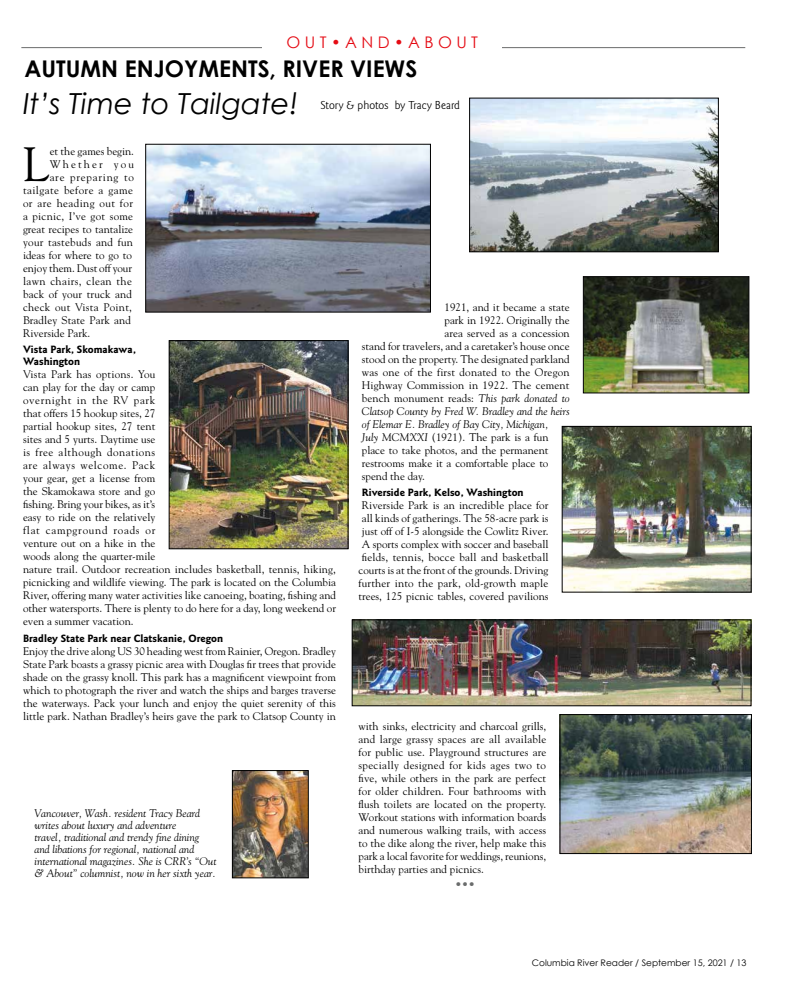
<style>
.page{position:relative;width:792px;height:1008px;background:#fff}
.page>*{position:absolute;margin:0;border:0;box-sizing:border-box;transform-origin:0 0}
.t1{font:47.9px "Goudy";color:#000}
.t2{font:italic 29px "Century Gothic";color:#000}
.t3{font:700 23px "Century Gothic";color:#000}
.t4{font:16px "Century Gothic";color:#e50b14}
.t5{font:12px "Goudy Sans";color:#000}
.t6{font:11px/13px "Goudy";color:#000;text-align:justify}
.t7{font:italic 11px/12px "Goudy";color:#000}
.t8{font:700 11px/12px "Goudy Sans";color:#000}
.t9{font:11px "Goudy";letter-spacing:.02em;color:#000}
.t10{font:11px "Goudy";letter-spacing:.025em;color:#000}
.t11{font:11px "Goudy";letter-spacing:.035em;color:#000}
.t12{font:11px "Goudy";letter-spacing:.04em;color:#000}
.t13{font:11px "Goudy";letter-spacing:.07em;color:#000}
.t14{font:11px "Goudy";letter-spacing:.19em;color:#000}
.t15{font:italic 11px "Goudy";color:#6a6c6c}
.t16{font:9px "Century Gothic";color:#000}
.s1{font-style:italic}
</style>
<div class="page">
<hr style="left:21px;top:47px;width:724px;height:1px;background:#6a6c6c">
<div style="left:262px;top:36px;width:240px;height:15px;background:#fff"></div>
<img style="left:234px;top:772px;width:73px;height:104px">
<div style="left:232px;top:770px;width:77px;height:108px;border:1px solid #000"></div>
<img style="left:147px;top:146px;width:282px;height:164px">
<div style="left:145px;top:144px;width:286px;height:168px;border:1px solid #000"></div>
<img style="left:471px;top:100px;width:246px;height:150px">
<div style="left:469px;top:98px;width:250px;height:154px;border:1px solid #000"></div>
<img style="left:171px;top:342px;width:175px;height:205px">
<div style="left:169px;top:340px;width:179px;height:209px;border:1px solid #000"></div>
<img style="left:562px;top:716px;width:188px;height:136px">
<div style="left:560px;top:714px;width:192px;height:140px;border:1px solid #000"></div>
<img style="left:585px;top:278px;width:162px;height:113px">
<div style="left:583px;top:276px;width:166px;height:117px;border:1px solid #000"></div>
<img style="left:564px;top:428px;width:185px;height:162px">
<div style="left:562px;top:426px;width:189px;height:166px;border:1px solid #000"></div>
<img style="left:354px;top:622px;width:395px;height:82px">
<div style="left:352px;top:620px;width:399px;height:86px;border:1px solid #000"></div>
<h3 class="t4" style="left:287px;top:32px;width:193px">O U T • A N D • A B O U T</h3>
<h3 class="t3" style="left:24px;top:54px;width:394px">AUTUMN ENJOYMENTS, RIVER VIEWS</h3>
<h2 class="t2" style="left:23px;top:86px;width:277px">It’s Time to Tailgate!</h2>
<p class="t5" style="left:320px;top:99px;width:141px">Story &amp; photos by Tracy Beard</p>
<h1 class="t1" style="left:23px;top:134px;width:28px">L</h1>
<p class="t6" style="left:50px;top:144px;width:86px">et the games begin.</p>
<p class="t14" style="left:50px;top:157px;width:86px">Whether you</p>
<p class="t13" style="left:50px;top:170px;width:86px">are preparing to</p>
<p class="t12" style="left:23px;top:183px;width:111px">tailgate before a game</p>
<p class="t11" style="left:23px;top:196px;width:111px">or are heading out for</p>
<p class="t9" style="left:23px;top:209px;width:112px">a picnic, I’ve got some</p>
<p class="t6" style="left:23px;top:222px;width:112px">great recipes to tantalize</p>
<p class="t10" style="left:23px;top:235px;width:112px">your tastebuds and fun</p>
<p class="t6" style="left:23px;top:248px;width:110px">ideas for where to go to</p>
<p class="t6" style="left:23px;top:261px;width:111px">enjoy them. Dust off your</p>
<p class="t11" style="left:23px;top:274px;width:110px">lawn chairs, clean the</p>
<p class="t6" style="left:23px;top:287px;width:111px">back of your truck and</p>
<p class="t10" style="left:23px;top:300px;width:111px">check out Vista Point,</p>
<p class="t6" style="left:23px;top:313px;width:109px">Bradley State Park and</p>
<p class="t6" style="left:23px;top:326px;width:69px">Riverside Park.</p>
<p class="t8" style="left:23px;top:344px;width:115px">Vista Park, Skomakawa,<br>Washington</p>
<p class="t6" style="left:23px;top:368px;width:315px;text-align:left">Vista Park has options. You<br>can play for the day or camp<br>overnight in the RV park<br>that offers 15 hookup sites, 27<br>partial hookup sites, 27 tent<br>sites and 5 yurts. Daytime use<br>is free although donations<br>are always welcome. Pack<br>your gear, get a license from<br>the Skamokawa store and go<br>fishing. Bring your bikes, as it’s<br>easy to ride on the relatively<br>flat campground roads or<br>venture out on a hike in the<br>woods along the quarter-mile<br>nature trail. Outdoor recreation includes basketball, tennis, hiking, picnicking and wildlife viewing. The park is located on the Columbia River, offering many water activities like canoeing, boating, fishing and other watersports. There is plenty to do here for a day, long weekend or even a summer vacation.</p>
<p class="t8" style="left:23px;top:632px;width:202px">Bradley State Park near Clatskanie, Oregon</p>
<p class="t6" style="left:23px;top:644px;width:315px">Enjoy the drive along US 30 heading west from Rainier, Oregon. Bradley State Park boasts a grassy picnic area with Douglas fir trees that provide shade on the grassy knoll. This park has a magnificent viewpoint from which to photograph the river and watch the ships and barges traverse the waterways. Pack your lunch and enjoy the quiet serenity of this little park. Nathan Bradley’s heirs gave the park to Clatsop County in</p>
<p class="t7" style="left:35px;top:807px;width:183px">Vancouver, Wash. resident Tracy Beard writes about luxury and adventure<br>travel, traditional and trendy fine dining and libations for regional, national and international magazines. She is CRR’s “Out &amp; About” columnist, now in her sixth year.</p>
<p class="t6" style="left:445px;top:300px;width:127px">1921, and it became a state</p>
<p class="t6" style="left:445px;top:313px;width:127px">park in 1922. Originally the</p>
<p class="t6" style="left:445px;top:326px;width:127px">area served as a concession</p>
<p class="t6" style="left:362px;top:339px;width:209px">stand for travelers, and a caretaker’s house once</p>
<p class="t6" style="left:362px;top:352px;width:209px">stood on the property. The designated parkland</p>
<p class="t9" style="left:362px;top:365px;width:209px">was one of the first donated to the Oregon</p>
<p class="t6" style="left:362px;top:378px;width:209px">Highway Commission in 1922. The cement</p>
<p class="t6" style="left:362px;top:391px;width:209px">bench monument reads: <span class="s1">This park donated to</span></p>
<p class="t7" style="left:362px;top:405px;width:209px">Clatsop County by Fred W. Bradley and the heirs</p>
<p class="t7" style="left:362px;top:418px;width:188px">of Elemar E. Bradley of Bay City, Michigan,</p>
<p class="t6" style="left:362px;top:430px;width:188px"><span class="s1">July MCMXXI</span> (1921). The park is a fun</p>
<p class="t6" style="left:362px;top:443px;width:188px">place to take photos, and the permanent</p>
<p class="t6" style="left:362px;top:456px;width:188px">restrooms make it a comfortable place to</p>
<p class="t6" style="left:362px;top:469px;width:65px">spend the day.</p>
<p class="t8" style="left:362px;top:487px;width:163px">Riverside Park, Kelso, Washington</p>
<p class="t6" style="left:359px;top:499px;width:192px;text-align:center">Riverside Park is an incredible place for all kinds of gatherings. The 58-acre park is just off of I-5 alongside the Cowlitz River.<br>A sports complex with soccer and baseball fields, tennis, bocce ball and basketball courts is at the front of the grounds. Driving further into the park, old-growth maple trees, 125 picnic tables, covered pavilions</p>
<p class="t6" style="left:359px;top:720px;width:189px">with sinks, electricity and charcoal grills, and large grassy spaces are all available for public use. Playground structures are specially designed for kids ages two to five, while others in the park are perfect for older children. Four bathrooms with flush toilets are located on the property.<br>Workout stations with information boards and numerous walking trails, with access to the dike along the river, help make this park a local favorite for weddings, reunions, birthday parties and picnics.</p>
<p class="t15" style="left:455px;top:878px;width:21px">•••</p>
<p class="t16" style="left:532px;top:958px;width:216px">Columbia River Reader / September 15, 2021 / 13</p>
</div>
